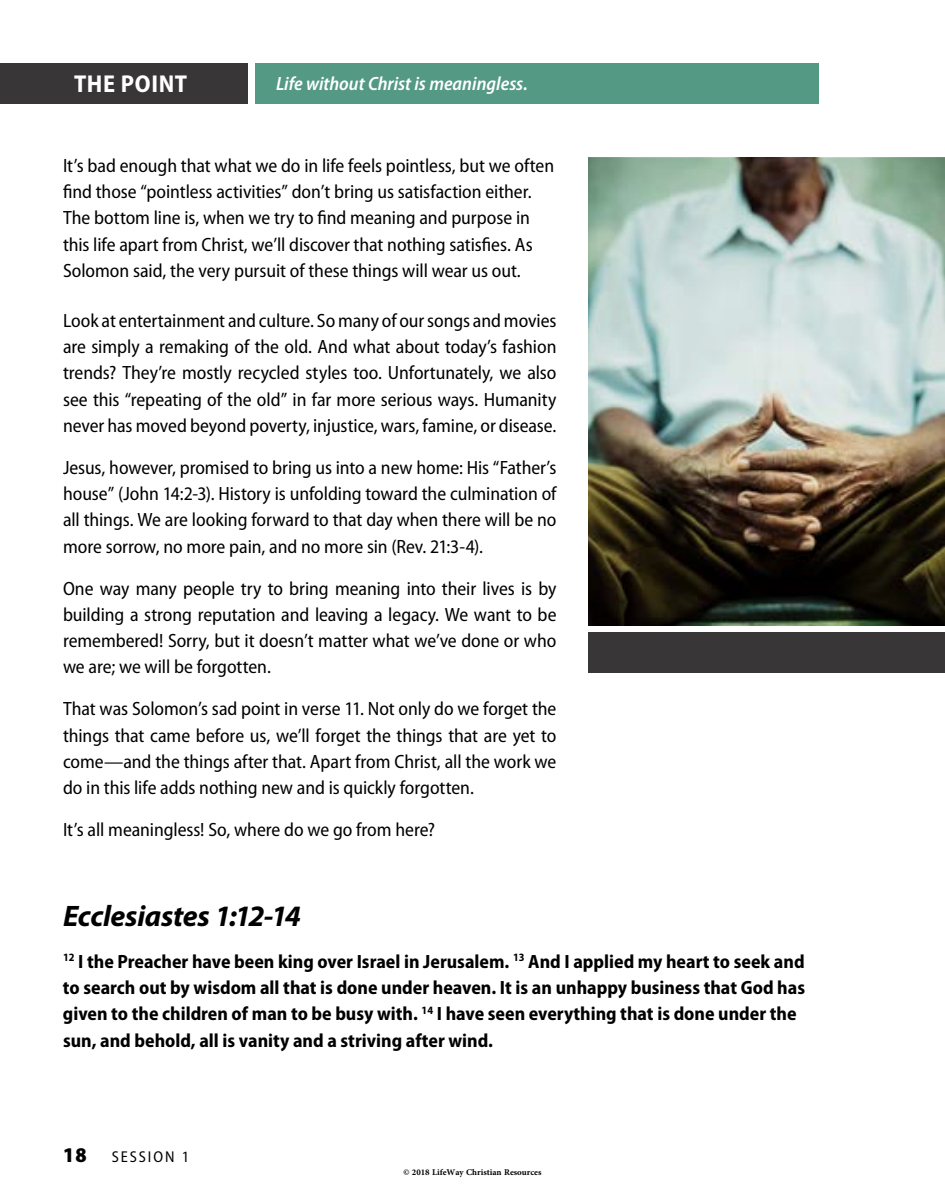
<style>
.page{position:relative;width:945px;height:1197px;background:#fff}
.page>*{position:absolute;margin:0;border:0;box-sizing:border-box;transform-origin:0 0}
.t1{font:italic 700 29.75px "Myriad Pro";letter-spacing:-.01em;color:#000}
.t2{font:700 semi-condensed 24.5px "Myriad Pro";letter-spacing:.025em;color:#fff}
.t3{font:900 semi-condensed 21px "Myriad Pro";color:#000}
.t4{font:semi-condensed 19.25px/26.2px "Myriad Pro";letter-spacing:-.005em;color:#000;text-align:justify}
.t5{font:700 semi-condensed 19.25px/26.2px "Myriad Pro";color:#000}
.t6{font:italic 600 semi-condensed 19.25px "Myriad Pro";color:#fff}
.t7{font:semi-condensed 15.75px "Myriad Pro";letter-spacing:.12em;color:#000}
.t8{font:700 12.25px "Adobe Arabic";color:#000}
</style>
<div class="page">
<div style="left:0;top:63px;width:248px;height:40px;background:#383637"></div>
<div style="left:255px;top:63px;width:564px;height:40px;background:#549984"></div>
<img style="left:588px;top:158px;width:357px;height:468px">
<div style="left:588px;top:633px;width:357px;height:40px;background:#383637"></div>
<p class="t2" style="left:74px;top:70px;width:115px">THE POINT</p>
<p class="t6" style="left:276px;top:74px;width:253px">Life without Christ is meaningless.</p>
<p class="t4" style="left:63px;top:153px;width:493px;text-align:left">It’s bad enough that what we do in life feels pointless, but we often find those “pointless activities” don’t bring us satisfaction either.<br>The bottom line is, when we try to find meaning and purpose in this life apart from Christ, we’ll discover that nothing satisfies. As Solomon said, the very pursuit of these things will wear us out.</p>
<p class="t4" style="left:63px;top:308px;width:495px">Look at entertainment and culture. So many of our songs and movies are simply a remaking of the old. And what about today’s fashion trends? They’re mostly recycled styles too. Unfortunately, we also see this “repeating of the old” in far more serious ways. Humanity never has moved beyond poverty, injustice, wars, famine, or disease.</p>
<p class="t4" style="left:63px;top:455px;width:495px">Jesus, however, promised to bring us into a new home: His “Father’s house” (John 14:2-3). History is unfolding toward the culmination of all things. We are looking forward to that day when there will be no more sorrow, no more pain, and no more sin (Rev. 21:3-4).</p>
<p class="t4" style="left:63px;top:575px;width:495px">One way many people try to bring meaning into their lives is by building a strong reputation and leaving a legacy. We want to be remembered! Sorry, but it doesn’t matter what we’ve done or who we are; we will be forgotten.</p>
<p class="t4" style="left:63px;top:696px;width:495px">That was Solomon’s sad point in verse 11. Not only do we forget the things that came before us, we’ll forget the things that are yet to come—and the things after that. Apart from Christ, all the work we do in this life adds nothing new and is quickly forgotten.</p>
<p class="t4" style="left:63px;top:817px;width:374px">It’s all meaningless! So, where do we go from here?</p>
<h1 class="t1" style="left:63px;top:899px;width:239px">Ecclesiastes 1:12-14</h1>
<p class="t5" style="left:63px;top:948px;width:744px"><sup>12</sup> I the Preacher have been king over Israel in Jerusalem. <sup>13</sup> And I applied my heart to seek and to search out by wisdom all that is done under heaven. It is an unhappy business that God has given to the children of man to be busy with. <sup>14</sup> I have seen everything that is done under the sun, and behold, all is vanity and a striving after wind.</p>
<p class="t3" style="left:63px;top:1143px;width:25px">18</p>
<p class="t7" style="left:112px;top:1149px;width:79px">SESSION 1</p>
<p class="t8" style="left:403px;top:1164px;width:140px">© 2018 LifeWay Christian Resources</p>
</div>
